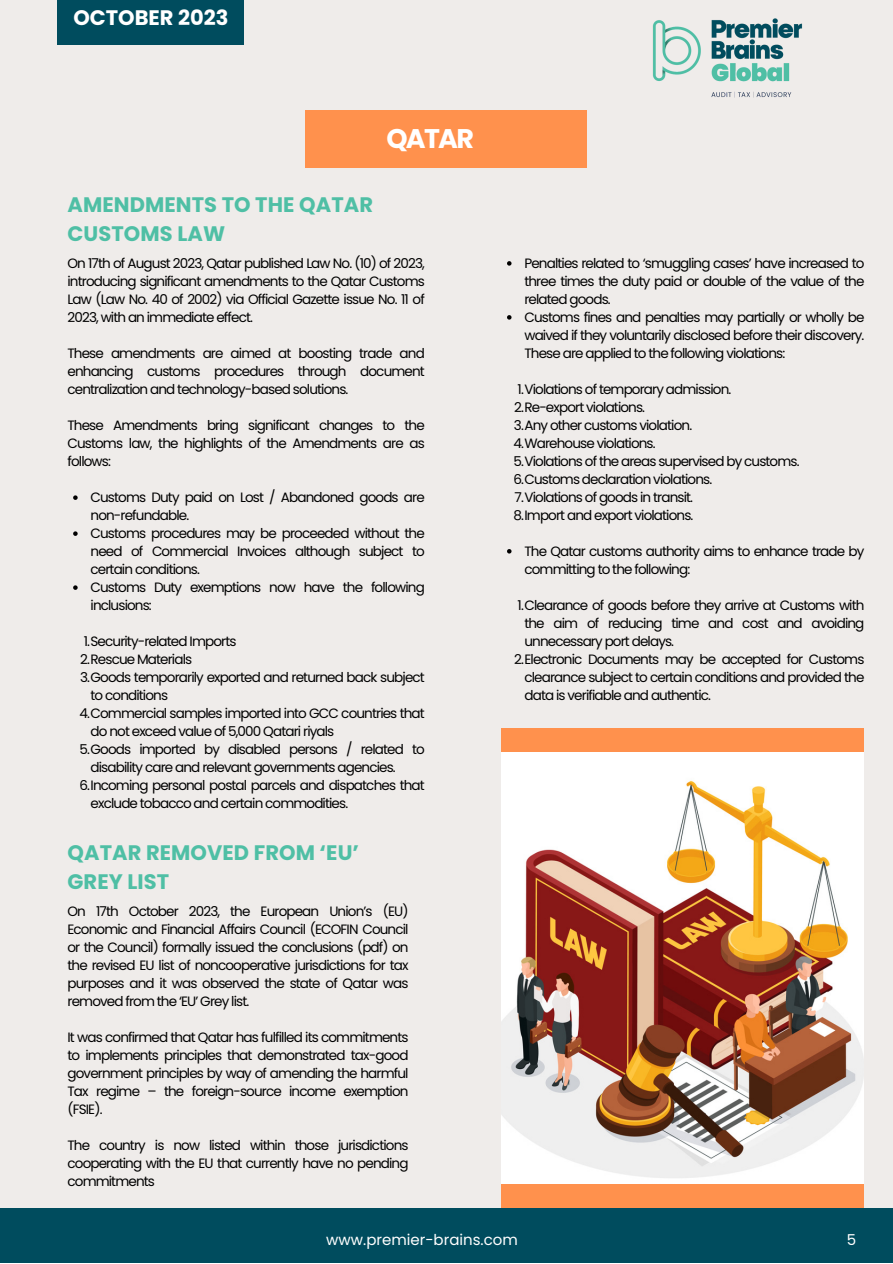
<style>
.page{position:relative;width:893px;height:1264px;background:#fff}
.page>*{position:absolute;margin:0;border:0;box-sizing:border-box;transform-origin:0 0}
.t1{font:700 27px "Poppins";letter-spacing:-.065em;color:#fff}
.t2{font:700 21px/29.2px "Poppins";letter-spacing:.005em;color:#4fbfa5}
.t3{font:700 21px "Poppins";color:#fff}
.t4{font:15px "Poppins";color:#fff}
.t5{font:13.5px/18px "Poppins";letter-spacing:-.065em;color:#000;text-align:justify}
</style>
<div class="page">
<div style="left:0;top:0;width:892px;height:1262px;background:#efecea"></div>
<div style="left:58px;top:0;width:186px;height:45px;background:#004c5e"></div>
<img style="left:653px;top:18px;width:150px;height:80px">
<div style="left:305px;top:111px;width:282px;height:57px;background:#ff914d"></div>
<div style="left:0;top:1207px;width:892px;height:55px;background:#004c5e"></div>
<div style="left:501px;top:728px;width:362px;height:479px;background:#ff914d"></div>
<img style="left:501px;top:753px;width:362px;height:430px">
<svg style="left:73px;top:495px;width:5px;height:5px"></svg>
<svg style="left:73px;top:531px;width:5px;height:5px"></svg>
<svg style="left:73px;top:585px;width:5px;height:5px"></svg>
<svg style="left:507px;top:261px;width:4px;height:5px"></svg>
<svg style="left:507px;top:315px;width:4px;height:4px"></svg>
<svg style="left:507px;top:549px;width:4px;height:4px"></svg>
<p class="t3" style="left:73px;top:3px;width:156px">OCTOBER 2023</p>
<p class="t1" style="left:386px;top:119px;width:89px">QATAR</p>
<p class="t2" style="left:67px;top:189px;width:307px">AMENDMENTS TO THE QATAR<br>CUSTOMS LAW</p>
<p class="t5" style="left:67px;top:254px;width:359px">On 17th of August 2023, Qatar published Law No. (10) of 2023, introducing significant amendments to the Qatar Customs Law (Law No. 40 of 2002) via Official Gazette issue No. 11 of 2023, with an immediate effect.</p>
<p class="t5" style="left:67px;top:344px;width:359px">These amendments are aimed at boosting trade and enhancing customs procedures through document centralization and technology-based solutions.</p>
<p class="t5" style="left:67px;top:416px;width:359px">These Amendments bring significant changes to the Customs law, the highlights of the Amendments are as follows:</p>
<p class="t5" style="left:91px;top:488px;width:336px">Customs Duty paid on Lost / Abandoned goods are non-refundable.</p>
<p class="t5" style="left:91px;top:524px;width:336px">Customs procedures may be proceeded without the need of Commercial Invoices although subject to certain conditions.</p>
<p class="t5" style="left:91px;top:578px;width:336px">Customs Duty exemptions now have the following inclusions:</p>
<p class="t5" style="left:84px;top:632px;width:154px">1.Security-related Imports</p>
<p class="t5" style="left:80px;top:650px;width:113px">2.Rescue Materials</p>
<p class="t5" style="left:91px;top:668px;width:336px;text-indent:-10px">3.Goods temporarily exported and returned back subject to conditions</p>
<p class="t5" style="left:91px;top:704px;width:336px;text-indent:-11px">4.Commercial samples imported into GCC countries that do not exceed value of 5,000 Qatari riyals</p>
<p class="t5" style="left:91px;top:740px;width:336px;text-indent:-11px">5.Goods imported by disabled persons / related to disability care and relevant governments agencies.</p>
<p class="t5" style="left:91px;top:776px;width:336px;text-indent:-11px">6.Incoming personal postal parcels and dispatches that exclude tobacco and certain commodities.</p>
<p class="t2" style="left:67px;top:837px;width:293px">QATAR REMOVED FROM ‘EU’<br>GREY LIST</p>
<p class="t5" style="left:67px;top:902px;width:342px">On 17th October 2023, the European Union’s (EU)<br>Economic and Financial Affairs Council (ECOFIN Council or the Council) formally issued the conclusions (pdf) on the revised EU list of noncooperative jurisdictions for tax purposes and it was observed the state of Qatar was removed from the ‘EU’ Grey list.</p>
<p class="t5" style="left:67px;top:1028px;width:342px">It was confirmed that Qatar has fulfilled its commitments to implements principles that demonstrated tax-good government principles by way of amending the harmful Tax regime – the foreign-source income exemption (FSIE).</p>
<p class="t5" style="left:67px;top:1135px;width:342px">The country is now listed within those jurisdictions cooperating with the EU that currently have no pending commitments</p>
<p class="t5" style="left:524px;top:254px;width:341px">Penalties related to ‘smuggling cases’ have increased to three times the duty paid or double of the value of the related goods.</p>
<p class="t5" style="left:524px;top:308px;width:341px">Customs fines and penalties may partially or wholly be waived if they voluntarily disclosed before their discovery.<br>These are applied to the following violations:</p>
<p class="t5" style="left:517px;top:380px;width:215px">1.Violations of temporary admission.</p>
<p class="t5" style="left:514px;top:398px;width:132px">2.Re-export violations.</p>
<p class="t5" style="left:514px;top:416px;width:180px">3.Any other customs violation.</p>
<p class="t5" style="left:513px;top:434px;width:144px">4.Warehouse violations.</p>
<p class="t5" style="left:513px;top:452px;width:287px">5.Violations of the areas supervised by customs.</p>
<p class="t5" style="left:513px;top:470px;width:200px">6.Customs declaration violations.</p>
<p class="t5" style="left:514px;top:488px;width:180px">7.Violations of goods in transit.</p>
<p class="t5" style="left:513px;top:506px;width:181px">8.Import and export violations.</p>
<p class="t5" style="left:524px;top:542px;width:341px">The Qatar customs authority aims to enhance trade by committing to the following:</p>
<p class="t5" style="left:524px;top:596px;width:341px;text-indent:-7px">1.Clearance of goods before they arrive at Customs with the aim of reducing time and cost and avoiding unnecessary port delays.</p>
<p class="t5" style="left:524px;top:650px;width:341px;text-indent:-10px">2.Electronic Documents may be accepted for Customs clearance subject to certain conditions and provided the data is verifiable and authentic.</p>
<p class="t4" style="left:326px;top:1228px;width:193px">www.premier-brains.com</p>
<p class="t4" style="left:846px;top:1228px;width:11px">5</p>
</div>
